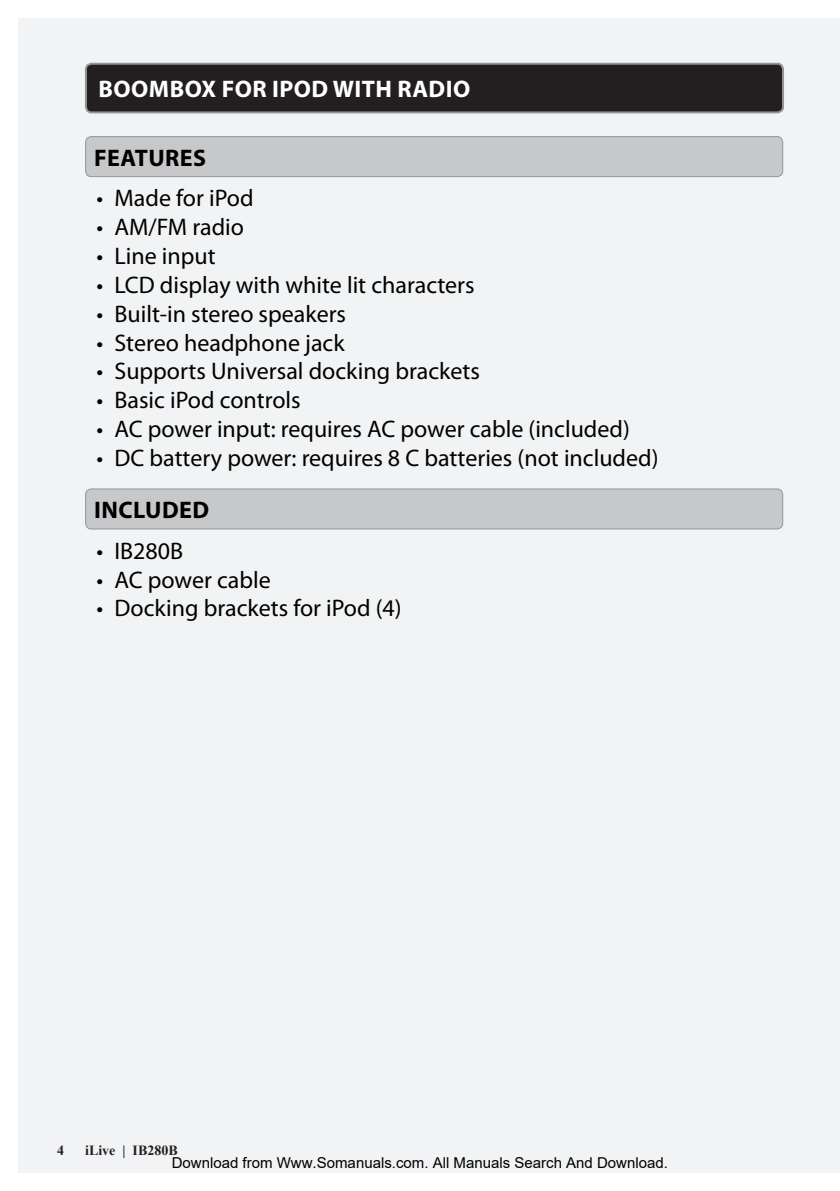
<style>
.page{position:relative;width:840px;height:1191px;background:#fff}
.page>*{position:absolute;margin:0;border:0;box-sizing:border-box;transform-origin:0 0}
.Specifications{font:24px "Myriad Pro";color:#000}
.PAGE_HEADER-EVENS{font:700 24px "Myriad Pro";letter-spacing:.02em;color:#fff}
.PAGE_HEADER-EVENS-2{font:700 24px "Myriad Pro";letter-spacing:.02em;color:#000}
.t1{font:15px "Arial";color:#000}
.Page_Numbers-Odds{font:700 14px "Times New Roman";color:#231f20}
</style>
<div class="page">
<div style="left:18px;top:18px;width:821px;height:1155px;background:#f2f3f4"></div>
<div style="left:86px;top:64px;width:696px;height:48px;background:#231f20;border-radius:6px"></div>
<div style="left:85px;top:63px;width:698px;height:50px;border:2px solid #939598;border-radius:6px"></div>
<div style="left:86px;top:137px;width:696px;height:40px;background:#c7c8ca;border-radius:6px"></div>
<div style="left:85px;top:136px;width:697px;height:41px;border:1px solid #939598;border-radius:6px"></div>
<div style="left:86px;top:489px;width:696px;height:40px;background:#c7c8ca;border-radius:6px"></div>
<div style="left:85px;top:488px;width:697px;height:41px;border:1px solid #939598;border-radius:6px"></div>
<p class="PAGE_HEADER-EVENS" style="left:98px;top:73px;width:373px">BOOMBOX FOR IPOD WITH RADIO</p>
<p class="PAGE_HEADER-EVENS-2" style="left:94px;top:142px;width:114px">FEATURES</p>
<p class="Specifications" style="left:96px;top:184px;width:158px">• Made for iPod</p>
<p class="Specifications" style="left:96px;top:212px;width:149px">• AM/FM radio</p>
<p class="Specifications" style="left:96px;top:241px;width:121px">• Line input</p>
<p class="Specifications" style="left:96px;top:270px;width:379px">• LCD display with white lit characters</p>
<p class="Specifications" style="left:96px;top:299px;width:251px">• Built-in stereo speakers</p>
<p class="Specifications" style="left:96px;top:328px;width:249px">• Stereo headphone jack</p>
<p class="Specifications" style="left:96px;top:356px;width:384px">• Supports Universal docking brackets</p>
<p class="Specifications" style="left:96px;top:385px;width:206px">• Basic iPod controls</p>
<p class="Specifications" style="left:96px;top:414px;width:534px">• AC power input: requires AC power cable (included)</p>
<p class="Specifications" style="left:96px;top:443px;width:563px">• DC battery power: requires 8 C batteries (not included)</p>
<p class="PAGE_HEADER-EVENS-2" style="left:94px;top:494px;width:117px">INCLUDED</p>
<p class="Specifications" style="left:96px;top:536px;width:88px">• IB280B</p>
<p class="Specifications" style="left:96px;top:565px;width:176px">• AC power cable</p>
<p class="Specifications" style="left:96px;top:593px;width:306px">• Docking brackets for iPod (4)</p>
<p class="Page_Numbers-Odds" style="left:57px;top:1140px;width:8px">4</p>
<p class="Page_Numbers-Odds" style="left:85px;top:1140px;width:94px">iLive | IB280B</p>
<p class="t1" style="left:172px;top:1154px;width:497px">Download from Www.Somanuals.com. All Manuals Search And Download.</p>
</div>
